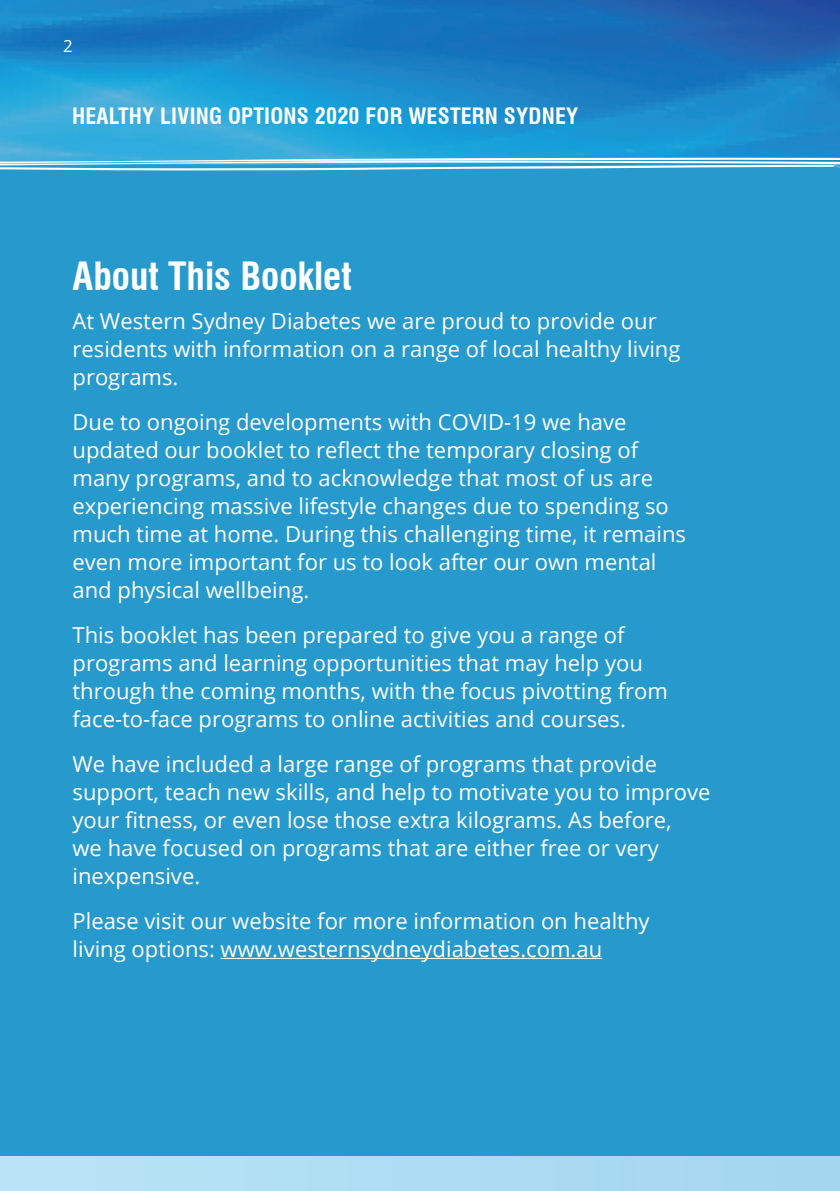
<style>
.page{position:relative;width:840px;height:1191px;background:#fff}
.page>*{position:absolute;margin:0;border:0;box-sizing:border-box;transform-origin:0 0}
.Header_1{font:700 condensed 38px "Swiss 721 BT";color:#fff}
.Body_new{font:22px/28px "Open Sans";color:#fff}
.t1{font:700 condensed 22px "Swiss 721 BT";letter-spacing:.01em;color:#fff}
.t2{font:16.8px "Open Sans";color:#fff}
</style>
<div class="page">
<div style="left:0;top:148px;width:839px;height:1032px;background:#2699cd"></div>
<img style="left:0;top:0;width:839px;height:157px">
<div style="left:0;top:1156px;width:839px;height:35px;background:#aedcf3"></div>
<svg style="left:0;top:157px;width:839px;height:14px"></svg>
<hr style="left:220px;top:958px;width:382px;height:1px;background:#fff">
<p class="t2" style="left:63px;top:34px;width:11px">2</p>
<p class="t1" style="left:72px;top:102px;width:507px">HEALTHY LIVING OPTIONS 2020 FOR WESTERN SYDNEY</p>
<p class="Header_1" style="left:72px;top:253px;width:280px">About This Booklet</p>
<p class="Body_new" style="left:72px;top:306px;width:609px">At Western Sydney Diabetes we are proud to provide our residents with information on a range of local healthy living programs.</p>
<p class="Body_new" style="left:72px;top:407px;width:614px">Due to ongoing developments with COVID-19 we have updated our booklet to reflect the temporary closing of many programs, and to acknowledge that most of us are experiencing massive lifestyle changes due to spending so much time at home. During this challenging time, it remains even more important for us to look after our own mental and physical wellbeing.</p>
<p class="Body_new" style="left:72px;top:620px;width:596px">This booklet has been prepared to give you a range of programs and learning opportunities that may help you through the coming months, with the focus pivotting from face-to-face programs to online activities and courses.</p>
<p class="Body_new" style="left:72px;top:749px;width:639px">We have included a large range of programs that provide support, teach new skills, and help to motivate you to improve your fitness, or even lose those extra kilograms. As before,<br>we have focused on programs that are either free or very inexpensive.</p>
<p class="Body_new" style="left:72px;top:906px;width:578px">Please visit our website for more information on healthy living options: www.westernsydneydiabetes.com.au</p>
</div>
